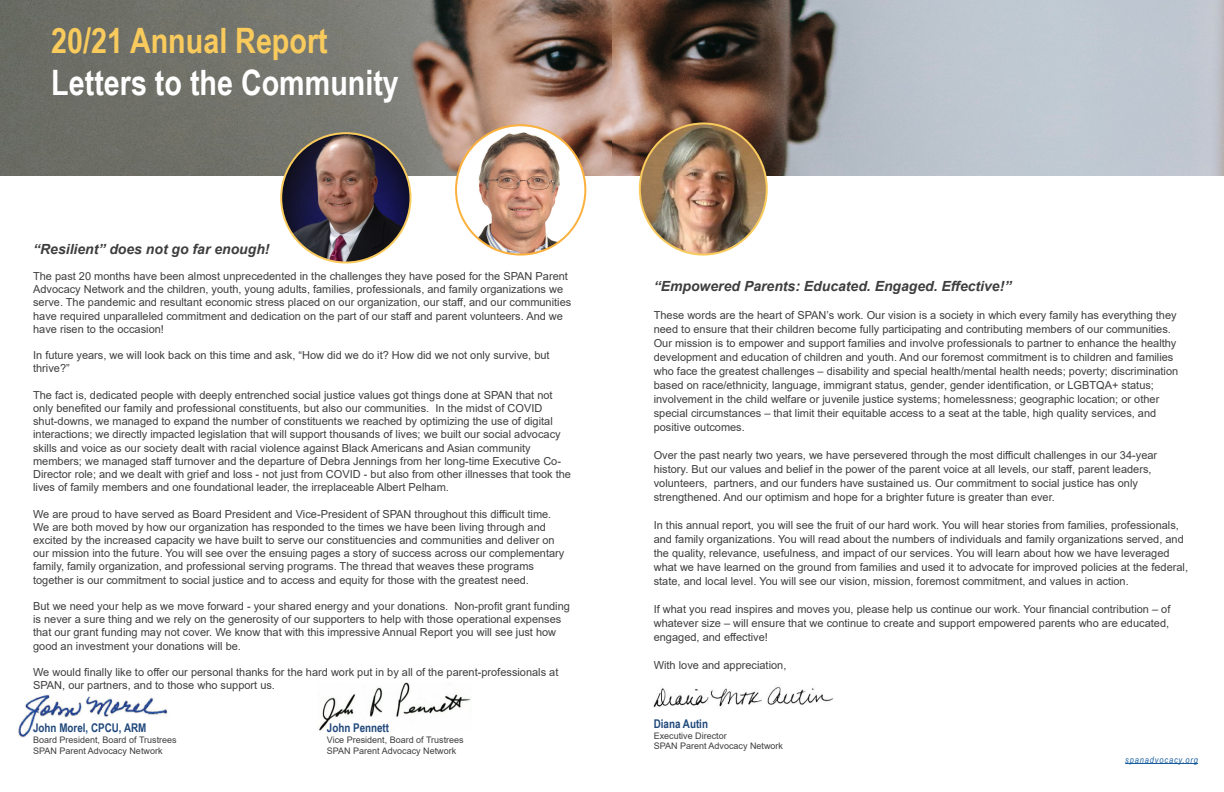
<style>
.page{position:relative;width:1224px;height:792px;background:#fff}
.page>*{position:absolute;margin:0;border:0;box-sizing:border-box;transform-origin:0 0}
.t1{font:700 35px "Arial Narrow";color:#fff}
.t2{font:700 35px "Arial Narrow";color:#f9cb5d}
.t3{font:italic 700 14px "Arial";color:#3e3e3f}
.t4{font:700 12px "Arial Narrow";color:#20487b}
.t5{font:11px/13.2px "Arial";color:#3e3e3f}
.t6{font:9px "Arial";color:#3e3e3f}
.t7{font:italic 9px "Arial Narrow";letter-spacing:.1em;color:#175d9e}
</style>
<div class="page">
<img style="left:18px;top:694px;width:150px;height:43px">
<img style="left:653px;top:686px;width:180px;height:22px">
<img style="left:319px;top:683px;width:152px;height:47px">
<img style="left:0;top:0;width:1224px;height:175px">
<img style="left:640px;top:123px;width:127px;height:130px">
<img style="left:456px;top:125px;width:129px;height:130px;border-radius:65px">
<img style="left:281px;top:133px;width:129px;height:130px;border-radius:65px">
<hr style="left:1125px;top:763px;width:73px;height:1px;background:#175d9e">
<p class="t2" style="left:51px;top:15px;width:278px">20/21 Annual Report</p>
<p class="t1" style="left:51px;top:56px;width:349px">Letters to the Community</p>
<p class="t3" style="left:33px;top:239px;width:238px">“Resilient” does not go far enough!</p>
<p class="t5" style="left:33px;top:269px;width:540px">The past 20 months have been almost unprecedented in the challenges they have posed for the SPAN Parent Advocacy Network and the children, youth, young adults, families, professionals, and family organizations we serve. The pandemic and resultant economic stress placed on our organization, our staff, and our communities have required unparalleled commitment and dedication on the part of our staff and parent volunteers. And we have risen to the occasion!</p>
<p class="t5" style="left:33px;top:349px;width:518px">In future years, we will look back on this time and ask, “How did we do it? How did we not only survive, but thrive?”</p>
<p class="t5" style="left:33px;top:388px;width:539px">The fact is, dedicated people with deeply entrenched social justice values got things done at SPAN that not only benefited our family and professional constituents, but also our communities. In the midst of COVID shut-downs, we managed to expand the number of constituents we reached by optimizing the use of digital interactions; we directly impacted legislation that will support thousands of lives; we built our social advocacy skills and voice as our society dealt with racial violence against Black Americans and Asian community members; we managed staff turnover and the departure of Debra Jennings from her long-time Executive Co-Director role; and we dealt with grief and loss - not just from COVID - but also from other illnesses that took the lives of family members and one foundational leader, the irreplaceable Albert Pelham.</p>
<p class="t5" style="left:33px;top:507px;width:533px">We are proud to have served as Board President and Vice-President of SPAN throughout this difficult time.<br>We are both moved by how our organization has responded to the times we have been living through and excited by the increased capacity we have built to serve our constituencies and communities and deliver on our mission into the future. You will see over the ensuing pages a story of success across our complementary family, family organization, and professional serving programs. The thread that weaves these programs together is our commitment to social justice and to access and equity for those with the greatest need.</p>
<p class="t5" style="left:33px;top:599px;width:538px">But we need your help as we move forward - your shared energy and your donations. Non-profit grant funding is never a sure thing and we rely on the generosity of our supporters to help with those operational expenses that our grant funding may not cover. We know that with this impressive Annual Report you will see just how good an investment your donations will be.</p>
<p class="t5" style="left:33px;top:665px;width:527px">We would finally like to offer our personal thanks for the hard work put in by all of the parent-professionals at<br>SPAN, our partners, and to those who support us.</p>
<p class="t4" style="left:33px;top:719px;width:115px">John Morel, CPCU, ARM</p>
<p class="t6" style="left:33px;top:734px;width:145px">Board President, Board of Trustrees</p>
<p class="t6" style="left:33px;top:744px;width:131px">SPAN Parent Advocacy Network</p>
<p class="t4" style="left:327px;top:719px;width:64px">John Pennett</p>
<p class="t6" style="left:327px;top:734px;width:138px">Vice President, Board of Trustrees</p>
<p class="t6" style="left:327px;top:744px;width:131px">SPAN Parent Advocacy Network</p>
<p class="t3" style="left:654px;top:277px;width:359px">“Empowered Parents: Educated. Engaged. Effective!”</p>
<p class="t5" style="left:654px;top:309px;width:526px;line-height:14px">These words are the heart of SPAN’s work. Our vision is a society in which every family has everything they need to ensure that their children become fully participating and contributing members of our communities.<br>Our mission is to empower and support families and involve professionals to partner to enhance the healthy development and education of children and youth. And our foremost commitment is to children and families who face the greatest challenges – disability and special health/mental health needs; poverty; discrimination based on race/ethnicity, language, immigrant status, gender, gender identification, or LGBTQA+ status; involvement in the child welfare or juvenile justice systems; homelessness; geographic location; or other special circumstances – that limit their equitable access to a seat at the table, high quality services, and positive outcomes.</p>
<p class="t5" style="left:654px;top:449px;width:505px;line-height:14px">Over the past nearly two years, we have persevered through the most difficult challenges in our 34-year history. But our values and belief in the power of the parent voice at all levels, our staff, parent leaders, volunteers, partners, and our funders have sustained us. Our commitment to social justice has only strengthened. And our optimism and hope for a brighter future is greater than ever.</p>
<p class="t5" style="left:654px;top:519px;width:536px;line-height:14px">In this annual report, you will see the fruit of our hard work. You will hear stories from families, professionals, and family organizations. You will read about the numbers of individuals and family organizations served, and the quality, relevance, usefulness, and impact of our services. You will learn about how we have leveraged what we have learned on the ground from families and used it to advocate for improved policies at the federal, state, and local level. You will see our vision, mission, foremost commitment, and values in action.</p>
<p class="t5" style="left:654px;top:603px;width:518px;line-height:14px;text-align:justify">If what you read inspires and moves you, please help us continue our work. Your financial contribution – of whatever size – will ensure that we continue to create and support empowered parents who are educated, engaged, and effective!</p>
<p class="t5" style="left:654px;top:659px;width:134px">With love and appreciation,</p>
<p class="t4" style="left:654px;top:714px;width:56px">Diana Autin</p>
<p class="t6" style="left:654px;top:729px;width:75px">Executive Director</p>
<p class="t6" style="left:654px;top:740px;width:131px">SPAN Parent Advocacy Network</p>
<p class="t7" style="left:1125px;top:753px;width:74px">spanadvocacy.org</p>
</div>
